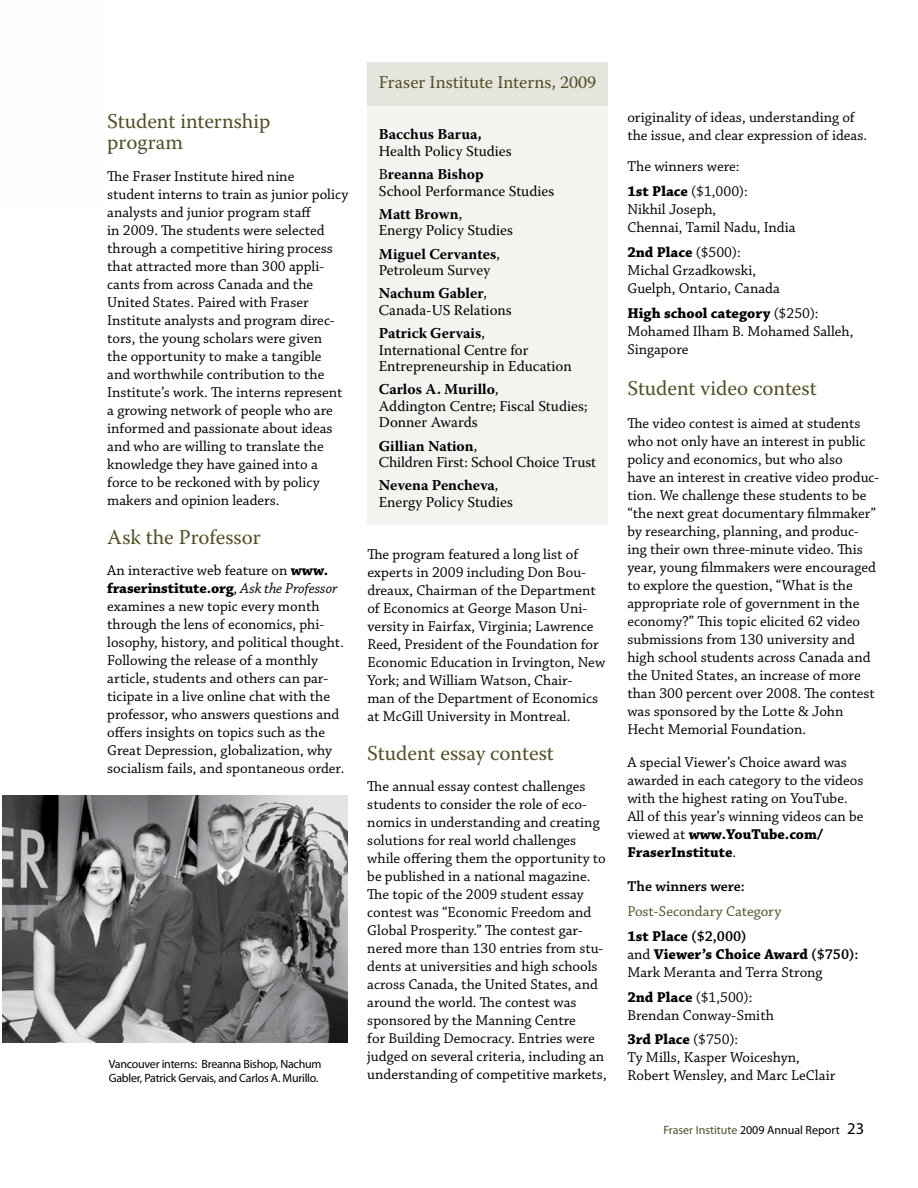
<style>
.page{position:relative;width:918px;height:1188px;background:#fff}
.page>*{position:absolute;margin:0;border:0;box-sizing:border-box;transform-origin:0 0}
.t1{font:21px/21px "Warnock Pro";color:#524f26}
.t2{font:18px "Warnock Pro";color:#524f26}
.t3{font:15px/18px "Chaparral Pro";color:#000}
.t4{font:15px/23.2px "Warnock Pro";color:#000}
.t5{font:15px/24.8px "Chaparral Pro";color:#524f26}
.t6{font:600 15px "Chaparral Pro";color:#000}
.t7{font:700 15px "Warnock Pro";letter-spacing:.005em;color:#000}
.t8{font:12px/14.4px "Myriad Pro";letter-spacing:-.02em;color:#000}
.t9{font:12px "Myriad Pro";color:#000}
.s1{font-weight:700}
.s2{font-style:italic}
.s3{font-weight:700;color:#000}
.s4{font-weight:600;color:#000}
.s5{font-weight:600}
.s6{color:#524f26}
.s7{font-size:16.5px}
</style>
<div class="page">
<div style="left:367px;top:63px;width:240px;height:462px;background:#f3f3f0"></div>
<div style="left:367px;top:63px;width:240px;height:43px;background:#e5e5de"></div>
<img style="left:2px;top:795px;width:345px;height:248px">
<h1 class="t1" style="left:107px;top:111px;width:165px">Student internship program</h1>
<p class="t3" style="left:107px;top:168px;width:243px">The Fraser Institute hired nine<br>student interns to train as junior policy analysts and junior program staff<br>in 2009. The students were selected through a competitive hiring process that attracted more than 300 appli&shy;cants from across Canada and the United States. Paired with Fraser Institute analysts and program direc&shy;tors, the young scholars were given<br>the opportunity to make a tangible<br>and worthwhile contribution to the Institute’s work. The interns represent a growing network of people who are informed and passionate about ideas and who are willing to translate the knowledge they have gained into a force to be reckoned with by policy makers and opinion leaders.</p>
<h1 class="t1" style="left:107px;top:526px;width:155px">Ask the Professor</h1>
<p class="t3" style="left:107px;top:562px;width:239px">An interactive web feature on <span class="s1">www. fraserinstitute.org</span>, <span class="s2">Ask the Professor </span>examines a new topic every month through the lens of economics, phi&shy;losophy, history, and political thought.<br>Following the release of a monthly article, students and others can par&shy;ticipate in a live online chat with the professor, who answers questions and offers insights on topics such as the Great Depression, globalization, why socialism fails, and spontaneous order.</p>
<p class="t8" style="left:109px;top:1057px;width:214px">Vancouver interns: Breanna Bishop, Nachum<br>Gabler, Patrick Gervais, and Carlos A. Murillo.</p>
<p class="t2" style="left:379px;top:71px;width:219px">Fraser Institute Interns, 2009</p>
<p class="t7" style="left:379px;top:125px;width:104px">Bacchus Barua,</p>
<p class="t4" style="left:379px;top:139px;width:134px">Health Policy Studies<br>B<span class="s1">reanna Bishop</span></p>
<p class="t4" style="left:379px;top:179px;width:177px">School Performance Studies<br><span class="s1">Matt Brown</span>,</p>
<p class="t4" style="left:379px;top:218px;width:136px">Energy Policy Studies<br><span class="s1">Miguel Cervantes</span>,</p>
<p class="t4" style="left:379px;top:258px;width:113px">Petroleum Survey<br><span class="s1">Nachum Gabler</span>,</p>
<p class="t4" style="left:379px;top:298px;width:134px">Canada-US Relations<br><span class="s1">Patrick Gervais</span>,</p>
<p class="t4" style="left:379px;top:341px;width:194px;line-height:16.5px">International Centre for<br>Entrepreneurship in Education</p>
<p class="t4" style="left:379px;top:381px;width:210px;line-height:16.5px"><span class="s1">Carlos A. Murillo</span>,<br>Addington Centre; Fiscal Studies;<br>Donner Awards</p>
<p class="t4" style="left:379px;top:437px;width:219px;line-height:16.5px"><span class="s1">Gillian Nation</span>,<br>Children First: School Choice Trust</p>
<p class="t4" style="left:379px;top:477px;width:136px;line-height:16.5px"><span class="s1">Nevena Pencheva</span>,<br>Energy Policy Studies</p>
<p class="t3" style="left:367px;top:546px;width:239px">The program featured a long list of experts in 2009 including Don Bou&shy;dreaux, Chairman of the Department of Economics at George Mason Uni&shy;versity in Fairfax, Virginia; Lawrence Reed, President of the Foundation for Economic Education in Irvington, New York; and William Watson, Chair-<br>man of the Department of Economics at McGill University in Montreal.</p>
<h1 class="t1" style="left:367px;top:742px;width:188px">Student essay contest</h1>
<p class="t3" style="left:367px;top:778px;width:241px">The annual essay contest challenges students to consider the role of eco&shy;nomics in understanding and creating solutions for real world challenges while offering them the opportunity to be published in a national magazine.<br>The topic of the 2009 student essay contest was “Economic Freedom and Global Prosperity.” The contest gar&shy;nered more than 130 entries from stu&shy;dents at universities and high schools across Canada, the United States, and around the world. The contest was sponsored by the Manning Centre<br>for Building Democracy. Entries were judged on several criteria, including an understanding of competitive markets,</p>
<p class="t3" style="left:627px;top:109px;width:241px">originality of ideas, understanding of the issue, and clear expression of ideas.</p>
<p class="t3" style="left:627px;top:155px;width:122px;line-height:24.8px">The winners were:<br><span class="s1">1st Place</span> ($1,000):</p>
<p class="t3" style="left:627px;top:201px;width:170px">Nikhil Joseph,<br>Chennai, Tamil Nadu, India</p>
<p class="t3" style="left:627px;top:244px;width:154px"><span class="s1">2nd Place</span> ($500):<br>Michal Grzadkowski,<br>Guelph, Ontario, Canada</p>
<p class="t3" style="left:627px;top:305px;width:228px"><span class="s1">High school category</span> ($250):<br>Mohamed Ilham B. Mohamed Salleh,<br>Singapore</p>
<h1 class="t1" style="left:627px;top:377px;width:191px">Student video contest</h1>
<p class="t3" style="left:627px;top:415px;width:253px">The video contest is aimed at students who not only have an interest in public policy and economics, but who also<br>have an interest in creative video produc&shy;tion. We challenge these students to be “the next great documentary filmmaker” by researching, planning, and produc&shy;ing their own three-minute video. This year, young filmmakers were encouraged to explore the question, “What is the appropriate role of government in the economy?” This topic elicited 62 video submissions from 130 university and high school students across Canada and the United States, an increase of more than 300 percent over 2008. The contest was sponsored by the Lotte &amp; John Hecht Memorial Foundation.</p>
<p class="t3" style="left:627px;top:754px;width:238px">A special Viewer’s Choice award was awarded in each category to the videos with the highest rating on YouTube.<br>All of this year’s winning videos can be viewed at <span class="s1">www.YouTube.com/<br>FraserInstitute</span>.</p>
<p class="t6" style="left:627px;top:878px;width:119px">The winners were:</p>
<p class="t5" style="left:627px;top:900px;width:156px">Post-Secondary Category<br><span class="s3">1st Place</span> <span class="s4">($2,000)</span></p>
<p class="t3" style="left:627px;top:946px;width:233px">and <span class="s1">Viewer’s Choice Award</span> <span class="s5">($750):<br></span>Mark Meranta and Terra Strong</p>
<p class="t3" style="left:627px;top:989px;width:148px"><span class="s1">2nd Place</span> ($1,500):<br>Brendan Conway-Smith</p>
<p class="t3" style="left:627px;top:1031px;width:209px"><span class="s1">3rd Place</span> ($750):<br>Ty Mills, Kasper Woiceshyn,<br>Robert Wensley, and Marc LeClair</p>
<p class="t9" style="left:663px;top:1122px;width:202px"><span class="s6">Fraser Institute</span> 2009 Annual Report <span class="s7">23</span></p>
</div>
